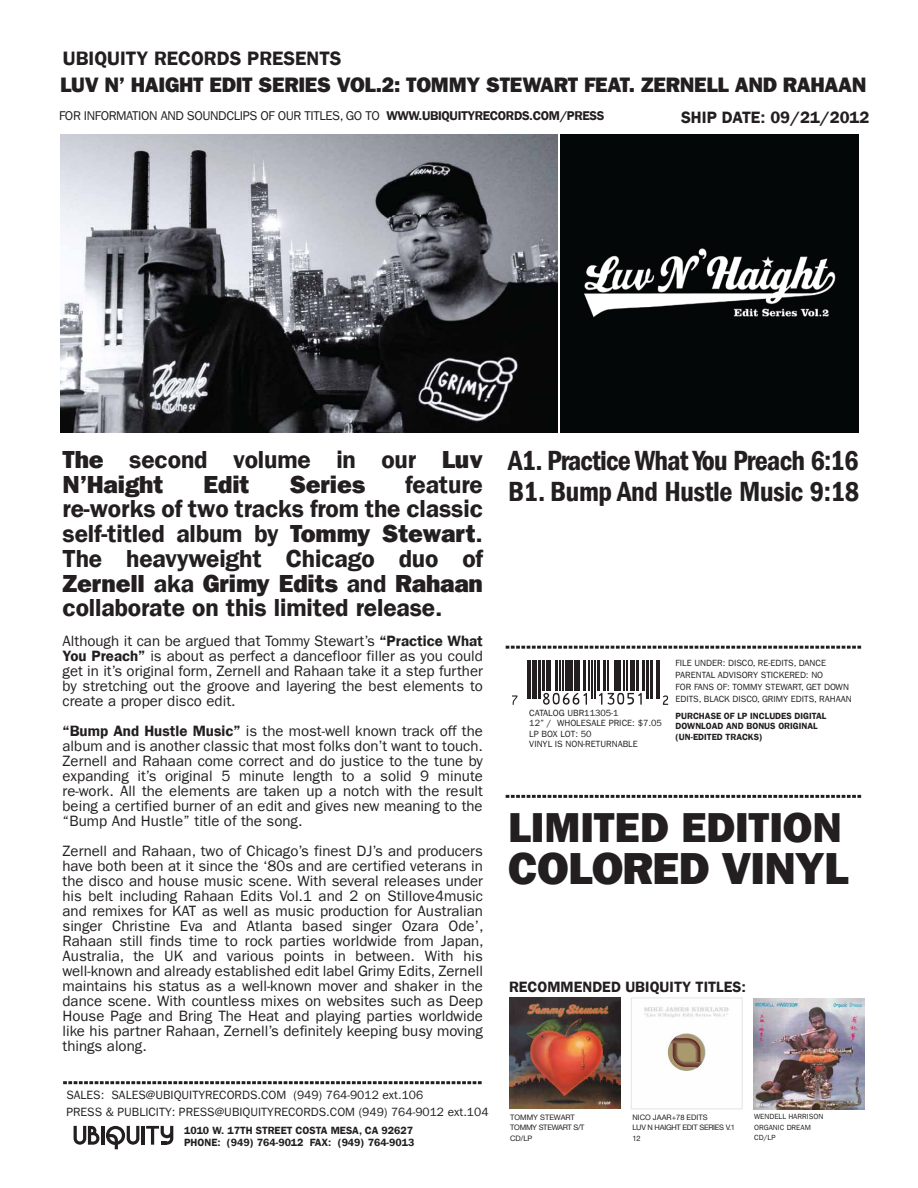
<style>
.page{position:relative;width:918px;height:1188px;background:#fff}
.page>*{position:absolute;margin:0;border:0;box-sizing:border-box;transform-origin:0 0}
.t1{font:800 45px "Franklin Gothic LT";letter-spacing:-.015em;color:#231f20}
.t2{font:800 42px "Franklin Gothic LT";color:#231f20}
.t3{font:600 condensed 28.5px/31.5px "Franklin Gothic LT";letter-spacing:-.03em;color:#231f20}
.t4{font:600 24.75px/24.8px "Franklin Gothic LT";letter-spacing:-.005em;color:#231f20}
.t5{font:800 24.75px "Franklin Gothic LT";letter-spacing:-.005em;color:#231f20}
.t6{font:800 21px "Franklin Gothic LT";letter-spacing:-.01em;color:#231f20}
.t7{font:600 19.5px "Franklin Gothic LT";color:#231f20}
.t8{font:600 16.5px "Franklin Gothic LT";color:#231f20}
.t9{font:15px/15px "Franklin Gothic LT";color:#231f20;text-align:justify}
.t10{font:600 15px "Franklin Gothic LT";color:#231f20}
.t11{font:12.75px "Franklin Gothic LT";letter-spacing:-.03em;color:#231f20}
.t12{font:12px/16.5px "Franklin Gothic LT";color:#231f20}
.t13{font:600 10.5px/12px "Franklin Gothic LT";color:#231f20}
.t14{font:9px/10.5px "Franklin Gothic LT";color:#231f20}
.t15{font:600 9px/10.5px "Franklin Gothic LT";color:#231f20}
.t16{font:7.5px/10.5px "Helvetica Neue";letter-spacing:-.035em;color:#231f20}
.t17{font:7.5px/10.5px "Franklin Gothic LT";color:#231f20}
.s1{font-weight:600}
.s2{font-weight:800}
</style>
<div class="page">
<svg style="left:65px;top:1081px;width:417px;height:3px"></svg>
<svg style="left:507px;top:795px;width:355px;height:3px"></svg>
<svg style="left:507px;top:646px;width:355px;height:3px"></svg>
<img style="left:60px;top:134px;width:498px;height:298px">
<svg style="left:74px;top:1126px;width:26px;height:19px"></svg>
<hr style="left:101px;top:1126px;width:3px;height:19px;background:#231f20">
<svg style="left:106px;top:1126px;width:33px;height:23px"></svg>
<hr style="left:141px;top:1126px;width:3px;height:19px;background:#231f20">
<svg style="left:146px;top:1126px;width:27px;height:19px"></svg>
<hr style="left:527px;top:660px;width:1px;height:38px;background:#231f20">
<hr style="left:530px;top:660px;width:1px;height:38px;background:#231f20">
<div style="left:532px;top:660px;width:5px;height:38px;background:#231f20"></div>
<hr style="left:538px;top:660px;width:3px;height:38px;background:#231f20">
<hr style="left:542px;top:660px;width:3px;height:31px;background:#231f20">
<div style="left:546px;top:660px;width:5px;height:31px;background:#231f20"></div>
<hr style="left:555px;top:660px;width:3px;height:31px;background:#231f20">
<hr style="left:559px;top:660px;width:2px;height:31px;background:#231f20">
<hr style="left:562px;top:660px;width:1px;height:31px;background:#231f20">
<div style="left:565px;top:660px;width:5px;height:31px;background:#231f20"></div>
<hr style="left:572px;top:660px;width:1px;height:31px;background:#231f20">
<div style="left:575px;top:660px;width:5px;height:31px;background:#231f20"></div>
<hr style="left:583px;top:660px;width:3px;height:31px;background:#231f20">
<hr style="left:589px;top:660px;width:1px;height:31px;background:#231f20">
<hr style="left:591px;top:660px;width:2px;height:38px;background:#231f20">
<hr style="left:594px;top:660px;width:2px;height:38px;background:#231f20">
<hr style="left:597px;top:660px;width:3px;height:31px;background:#231f20">
<hr style="left:603px;top:660px;width:3px;height:31px;background:#231f20">
<hr style="left:607px;top:660px;width:1px;height:31px;background:#231f20">
<hr style="left:614px;top:660px;width:1px;height:31px;background:#231f20">
<hr style="left:617px;top:660px;width:4px;height:31px;background:#231f20">
<hr style="left:624px;top:660px;width:1px;height:31px;background:#231f20">
<hr style="left:627px;top:660px;width:1px;height:31px;background:#231f20">
<hr style="left:631px;top:660px;width:4px;height:31px;background:#231f20">
<hr style="left:636px;top:660px;width:3px;height:31px;background:#231f20">
<hr style="left:642px;top:660px;width:3px;height:31px;background:#231f20">
<hr style="left:646px;top:660px;width:3px;height:38px;background:#231f20">
<hr style="left:650px;top:660px;width:3px;height:38px;background:#231f20">
<hr style="left:656px;top:660px;width:1px;height:38px;background:#231f20">
<hr style="left:659px;top:660px;width:1px;height:38px;background:#231f20">
<svg style="left:512px;top:695px;width:5px;height:10px"></svg>
<svg style="left:543px;top:693px;width:44px;height:12px"></svg>
<svg style="left:599px;top:693px;width:43px;height:12px"></svg>
<svg style="left:663px;top:695px;width:5px;height:10px"></svg>
<img style="left:644px;top:1007px;width:85px;height:27px">
<div style="left:631px;top:998px;width:112px;height:111px;border:1px solid #e5e4df"></div>
<svg style="left:668px;top:1034px;width:38px;height:37px"></svg>
<img style="left:509px;top:998px;width:111px;height:111px">
<img style="left:754px;top:998px;width:110px;height:111px">
<img style="left:560px;top:134px;width:299px;height:299px">
<h3 class="t7" style="left:63px;top:47px;width:280px">UBIQUITY RECORDS PRESENTS</h3>
<h3 class="t6" style="left:60px;top:73px;width:808px">LUV N’ HAIGHT EDIT SERIES VOL.2: TOMMY STEWART FEAT. ZERNELL AND RAHAAN</h3>
<p class="t11" style="left:59px;top:108px;width:547px">FOR INFORMATION AND SOUNDCLIPS OF OUR TITLES, GO TO <span class="s1">WWW.UBIQUITYRECORDS.COM/PRESS</span></p>
<p class="t8" style="left:681px;top:108px;width:190px">SHIP DATE: 09/21/2012</p>
<h3 class="t4" style="left:63px;top:447px;width:422px"><span class="s2">The</span> second volume in our <span class="s2">Luv<br>N’Haight</span></h3>
<h3 class="t4" style="left:63px;top:472px;width:422px;text-align:justify;text-indent:343px">feature re-works of two tracks from the classic self-titled album by <span class="s2">Tommy Stewart</span>.<br>The heavyweight Chicago duo of <span class="s2">Zernell</span> aka <span class="s2">Grimy Edits</span> and <span class="s2">Rahaan </span>collaborate on this limited release.</h3>
<p class="t9" style="left:63px;top:634px;width:422px">Although it can be argued that Tommy Stewart’s <span class="s1">“Practice What You Preach”</span> is about as perfect a dancefloor filler as you could get in it’s original form, Zernell and Rahaan take it a step further by stretching out the groove and layering the best elements to create a proper disco edit.</p>
<p class="t9" style="left:63px;top:724px;width:422px"><span class="s1">“Bump And Hustle Music”</span> is the most-well known track off the album and is another classic that most folks don’t want to touch.<br>Zernell and Rahaan come correct and do justice to the tune by expanding it’s original 5 minute length to a solid 9 minute re-work. All the elements are taken up a notch with the result being a certified burner of an edit and gives new meaning to the “Bump And Hustle” title of the song.</p>
<p class="t9" style="left:63px;top:844px;width:423px">Zernell and Rahaan, two of Chicago’s finest DJ’s and producers have both been at it since the ‘80s and are certified veterans in the disco and house music scene. With several releases under his belt including Rahaan Edits Vol.1 and 2 on Stillove4music and remixes for KAT as well as music production for Australian singer Christine Eva and Atlanta based singer Ozara Ode’, Rahaan still finds time to rock parties worldwide from Japan, Australia, the UK and various points in between. With his well-known and already established edit label Grimy Edits, Zernell maintains his status as a well-known mover and shaker in the dance scene. With countless mixes on websites such as Deep House Page and Bring The Heat and playing parties worldwide like his partner Rahaan, Zernell’s definitely keeping busy moving things along.</p>
<h3 class="t5" style="left:204px;top:470px;width:48px">Edit</h3>
<h3 class="t5" style="left:290px;top:470px;width:77px">Series</h3>
<p class="t12" style="left:66px;top:1087px;width:424px">SALES: SALES@UBIQUITYRECORDS.COM (949) 764-9012 ext.106<br>PRESS &amp; PUBLICITY: PRESS@UBIQUITYRECORDS.COM (949) 764-9012 ext.104</p>
<p class="t13" style="left:184px;top:1124px;width:232px">1010 W. 17TH STREET COSTA MESA, CA 92627<br>PHONE: (949) 764-9012 FAX: (949) 764-9013</p>
<h3 class="t3" style="left:508px;top:445px;width:353px">A1. Practice What You Preach 6:16<br>B1. Bump And Hustle Music 9:18</h3>
<p class="t14" style="left:529px;top:707px;width:134px">CATALOG UBR11305-1<br>12” / WHOLESALE PRICE: $7.05<br>LP BOX LOT: 50<br>VINYL IS NON-RETURNABLE</p>
<p class="t14" style="left:676px;top:657px;width:178px;line-height:12px">FILE UNDER: DISCO, RE-EDITS, DANCE PARENTAL ADVISORY STICKERED: NO<br>FOR FANS OF: TOMMY STEWART, GET DOWN EDITS, BLACK DISCO, GRIMY EDITS, RAHAAN</p>
<p class="t15" style="left:676px;top:710px;width:152px">PURCHASE OF LP INCLUDES DIGITAL<br>DOWNLOAD AND BONUS ORIGINAL (UN-EDITED TRACKS)</p>
<h2 class="t2" style="left:508px;top:803px;width:335px">LIMITED EDITION</h2>
<h1 class="t1" style="left:508px;top:842px;width:342px">COLORED VINYL</h1>
<p class="t10" style="left:509px;top:978px;width:238px">RECOMMENDED UBIQUITY TITLES:</p>
<p class="t16" style="left:510px;top:1112px;width:76px">TOMMY STEWART<br>TOMMY STEWART S/T<br>CD/LP</p>
<p class="t16" style="left:632px;top:1112px;width:104px">NICO JAAR+78 EDITS<br>LUV NíHAIGHT EDIT SERIES V.1<br>12î</p>
<p class="t17" style="left:754px;top:1112px;width:71px">WENDELL HARRISON<br>ORGANIC DREAM<br>CD/LP</p>
</div>
